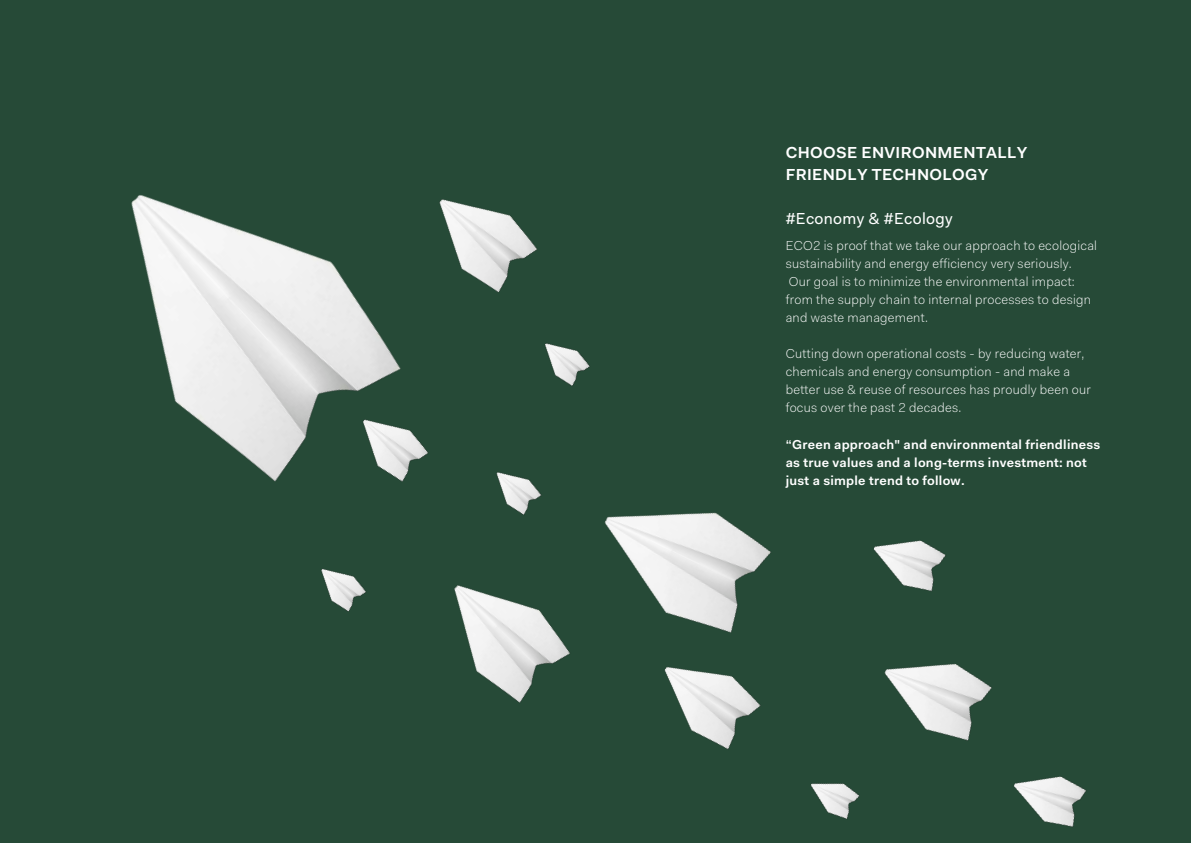
<style>
.page{position:relative;width:1191px;height:843px;background:#fff}
.page>*{position:absolute;margin:0;border:0;box-sizing:border-box;transform-origin:0 0}
.t1{font:600 16px "Fakt Pro";letter-spacing:.02em;color:#fff}
.t2{font:16px "Fakt Pro";letter-spacing:.02em;color:#fff}
.t3{font:300 13px/18px "Fakt Pro";letter-spacing:.02em;color:#fff}
.t4{font:600 13px/18px "Fakt Pro";letter-spacing:.02em;color:#fff}
</style>
<div class="page">
<div style="left:0;top:0;width:1190px;height:842px;background:#264a37"></div>
<img style="left:131px;top:195px;width:270px;height:287px">
<img style="left:341px;top:391px;width:87px;height:91px">
<img style="left:321px;top:569px;width:45px;height:43px">
<img style="left:604px;top:512px;width:167px;height:113px">
<img style="left:454px;top:585px;width:116px;height:118px">
<img style="left:496px;top:472px;width:46px;height:43px">
<img style="left:545px;top:343px;width:45px;height:43px">
<img style="left:664px;top:625px;width:97px;height:124px">
<img style="left:439px;top:199px;width:98px;height:93px">
<img style="left:811px;top:783px;width:48px;height:36px">
<img style="left:873px;top:540px;width:73px;height:51px">
<img style="left:884px;top:663px;width:108px;height:78px">
<img style="left:1014px;top:776px;width:72px;height:51px">
<p class="t1" style="left:785px;top:142px;width:243px">CHOOSE ENVIRONMENTALLY</p>
<p class="t1" style="left:785px;top:164px;width:204px">FRIENDLY TECHNOLOGY</p>
<p class="t2" style="left:785px;top:207px;width:168px">#Economy &amp; #Ecology</p>
<p class="t3" style="left:785px;top:236px;width:313px">ECO2 is proof that we take our approach to ecological sustainability and energy efficiency very seriously.</p>
<p class="t3" style="left:785px;top:273px;width:307px">Our goal is to minimize the environmental impact: from the supply chain to internal processes to design and waste management.</p>
<p class="t3" style="left:785px;top:345px;width:307px">Cutting down operational costs - by reducing water, chemicals and energy consumption - and make a better use &amp; reuse of resources has proudly been our focus over the past 2 decades.</p>
<p class="t4" style="left:785px;top:435px;width:316px">“Green approach" and environmental friendliness as true values and a long-terms investment: not just a simple trend to follow.</p>
</div>
